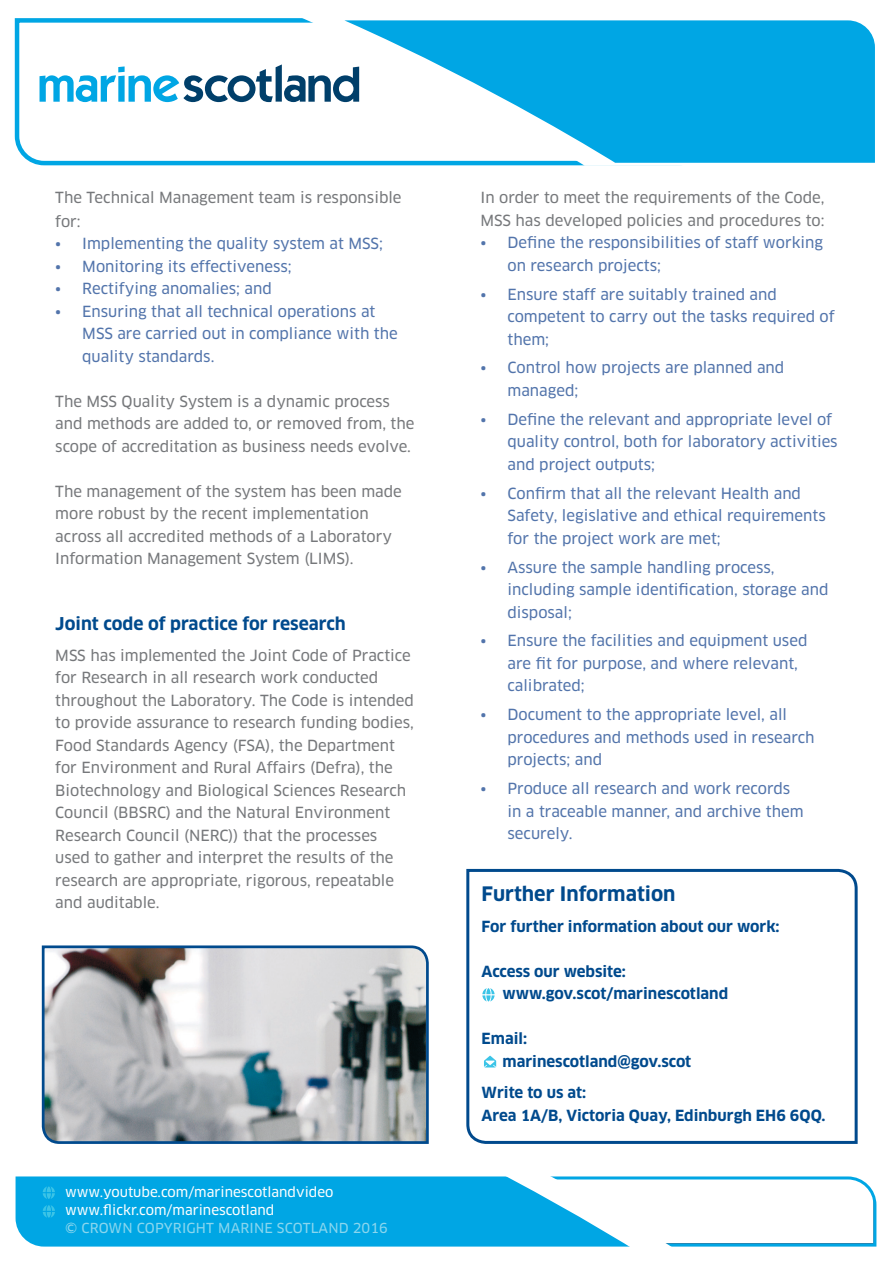
<style>
.page{position:relative;width:893px;height:1263px;background:#fff}
.page>*{position:absolute;margin:0;border:0;box-sizing:border-box;transform-origin:0 0}
.t1{font:700 19.5px "Clan OT";color:#004a8d}
.t2{font:700 17.25px "Clan OT";color:#004a8d}
.t3{font:15px/22.5px "Clan OT News";color:#5274ab}
.t4{font:15px/22.5px "Clan OT News";color:#76787b}
.t5{font:700 15px/22.5px "Clan OT";color:#004a8d}
.t6{font:13.5px/18px "Clan OT News";color:#fff}
.t7{font:13.5px "Clan OT News";letter-spacing:.01em;color:#8ad6ee}
</style>
<div class="page">
<svg style="left:14px;top:18px;width:272px;height:148px"></svg>
<svg style="left:286px;top:18px;width:396px;height:148px"></svg>
<svg style="left:344px;top:20px;width:531px;height:143px;fill:#00a6e4"></svg>
<div style="left:15px;top:1176px;width:862px;height:71px;background:#00a6e4"></div>
<svg style="left:357px;top:1176px;width:518px;height:71px"></svg>
<svg style="left:40px;top:64px;width:319px;height:38px"></svg>
<svg style="left:41px;top:945px;width:388px;height:199px;background:#a8adb2"></svg>
<svg style="left:466px;top:868px;width:392px;height:276px"></svg>
<svg style="left:484px;top:1056px;width:12px;height:11px"></svg>
<svg style="left:482px;top:988px;width:13px;height:13px"></svg>
<svg style="left:43px;top:1186px;width:12px;height:13px"></svg>
<svg style="left:43px;top:1205px;width:12px;height:13px"></svg>
<p class="t4" style="left:55px;top:186px;width:348px;line-height:23.4px">The Technical Management team is responsible for:</p>
<p class="t3" style="left:55px;top:232px;width:329px">• Implementing the quality system at MSS;</p>
<p class="t3" style="left:55px;top:255px;width:238px">• Monitoring its effectiveness;</p>
<p class="t3" style="left:55px;top:277px;width:218px">• Rectifying anomalies; and</p>
<p class="t3" style="left:82px;top:300px;width:317px;text-indent:-27px">• Ensuring that all technical operations at<br>MSS are carried out in compliance with the quality standards.</p>
<p class="t4" style="left:55px;top:390px;width:361px">The MSS Quality System is a dynamic process and methods are added to, or removed from, the scope of accreditation as business needs evolve.</p>
<p class="t4" style="left:55px;top:480px;width:348px">The management of the system has been made more robust by the recent implementation across all accredited methods of a Laboratory Information Management System (LIMS).</p>
<p class="t2" style="left:55px;top:613px;width:292px">Joint code of practice for research</p>
<p class="t4" style="left:55px;top:644px;width:360px">MSS has implemented the Joint Code of Practice for Research in all research work conducted throughout the Laboratory. The Code is intended to provide assurance to research funding bodies, Food Standards Agency (FSA), the Department for Environment and Rural Affairs (Defra), the Biotechnology and Biological Sciences Research Council (BBSRC) and the Natural Environment Research Council (NERC)) that the processes used to gather and interpret the results of the research are appropriate, rigorous, repeatable and auditable.</p>
<p class="t6" style="left:65px;top:1183px;width:270px">www.youtube.com/marinescotlandvideo www.flickr.com/marinescotland</p>
<p class="t7" style="left:65px;top:1220px;width:324px">© CROWN COPYRIGHT MARINE SCOTLAND 2016</p>
<p class="t4" style="left:480px;top:186px;width:345px">In order to meet the requirements of the Code,<br>MSS has developed policies and procedures to:</p>
<p class="t3" style="left:507px;top:231px;width:317px;text-indent:-27px">• Define the responsibilities of staff working on research projects;</p>
<p class="t3" style="left:507px;top:283px;width:329px;text-indent:-27px">• Ensure staff are suitably trained and competent to carry out the tasks required of them;</p>
<p class="t3" style="left:507px;top:357px;width:278px;text-indent:-27px">• Control how projects are planned and managed;</p>
<p class="t3" style="left:507px;top:408px;width:332px;text-indent:-27px">• Define the relevant and appropriate level of quality control, both for laboratory activities and project outputs;</p>
<p class="t3" style="left:507px;top:482px;width:320px;text-indent:-27px">• Confirm that all the relevant Health and<br>Safety, legislative and ethical requirements for the project work are met;</p>
<p class="t3" style="left:507px;top:556px;width:322px;text-indent:-27px">• Assure the sample handling process, including sample identification, storage and disposal;</p>
<p class="t3" style="left:507px;top:630px;width:301px;text-indent:-27px">• Ensure the facilities and equipment used are fit for purpose, and where relevant, calibrated;</p>
<p class="t3" style="left:507px;top:704px;width:309px;text-indent:-27px">• Document to the appropriate level, all procedures and methods used in research projects; and</p>
<p class="t3" style="left:507px;top:777px;width:298px;text-indent:-27px">• Produce all research and work records in a traceable manner, and archive them securely.</p>
<h1 class="t1" style="left:482px;top:882px;width:195px">Further Information</h1>
<p class="t5" style="left:482px;top:915px;width:300px">For further information about our work:</p>
<p class="t5" style="left:503px;top:960px;width:227px;text-indent:-21px">Access our website: www.gov.scot/marinescotland</p>
<p class="t5" style="left:503px;top:1028px;width:190px;text-indent:-21px">Email: marinescotland@gov.scot</p>
<p class="t5" style="left:482px;top:1082px;width:346px">Write to us at:<br>Area 1A/B, Victoria Quay, Edinburgh EH6 6QQ.</p>
</div>
